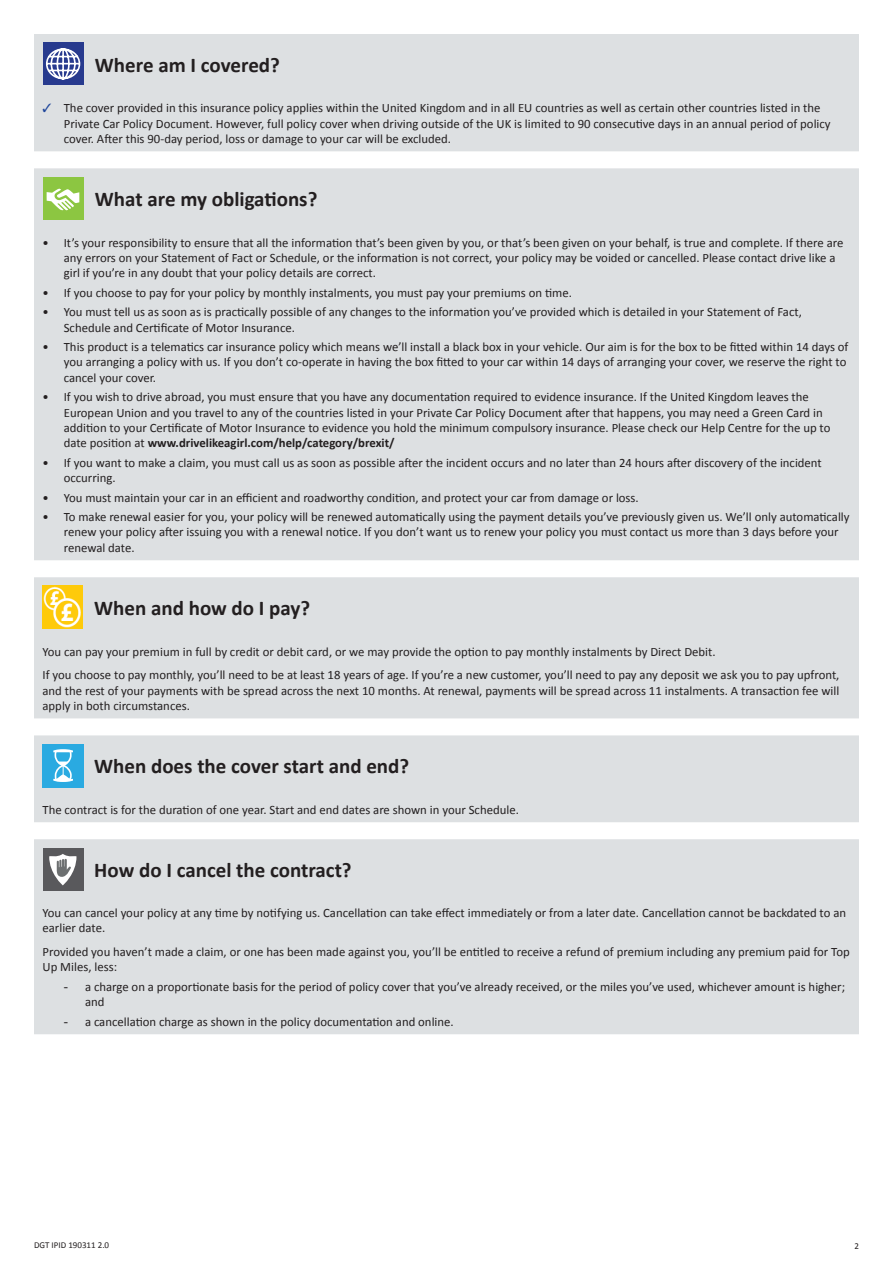
<style>
.page{position:relative;width:893px;height:1263px;background:#fff}
.page>*{position:absolute;margin:0;border:0;box-sizing:border-box;transform-origin:0 0}
.t1{font:700 21px "Calibri";color:#231f20}
.t2{font:12.75px/15.3px "Calibri";color:#231f20}
.t3{font:9px "Calibri";color:#231f20}
.s1{color:#1f469b}
.s2{font-weight:700}
.s3{font-family:"Arial"}
</style>
<div class="page">
<div style="left:34px;top:34px;width:825px;height:117px;background:#dde0e2"></div>
<div style="left:43px;top:43px;width:41px;height:42px;background:#273a8e"></div>
<svg style="left:46px;top:48px;width:35px;height:32px"></svg>
<div style="left:34px;top:168px;width:825px;height:392px;background:#dde0e2"></div>
<div style="left:43px;top:177px;width:41px;height:42px;background:#8cc641"></div>
<svg style="left:47px;top:188px;width:33px;height:23px"></svg>
<div style="left:34px;top:577px;width:825px;height:141px;background:#dde0e2"></div>
<img style="left:43px;top:586px;width:39px;height:42px">
<div style="left:34px;top:735px;width:825px;height:87px;background:#dde0e2"></div>
<div style="left:43px;top:744px;width:41px;height:43px;background:#2aaae1"></div>
<svg style="left:53px;top:749px;width:20px;height:33px"></svg>
<div style="left:34px;top:839px;width:825px;height:195px;background:#dde0e2"></div>
<div style="left:43px;top:848px;width:41px;height:42px;background:#59595c"></div>
<svg style="left:49px;top:854px;width:28px;height:31px"></svg>
<h1 class="t1" style="left:95px;top:52px;width:186px">Where am I covered?</h1>
<p class="t2" style="left:64px;top:100px;width:768px;text-indent:-21px"><span class="s1">✓</span> The cover provided in this insurance policy applies within the United Kingdom and in all EU countries as well as certain other countries listed in the<br>Private Car Policy Document. However, full policy cover when driving outside of the UK is limited to 90 consecutive days in an annual period of policy cover. After this 90-day period, loss or damage to your car will be excluded.</p>
<h1 class="t1" style="left:95px;top:186px;width:224px">What are my obligations?</h1>
<p class="t2" style="left:64px;top:234px;width:781px;text-indent:-21px">• It’s your responsibility to ensure that all the information that’s been given by you, or that’s been given on your behalf, is true and complete. If there are any errors on your Statement of Fact or Schedule, or the information is not correct, your policy may be voided or cancelled. Please contact drive like a girl if you’re in any doubt that your policy details are correct.</p>
<p class="t2" style="left:43px;top:284px;width:531px">• If you choose to pay for your policy by monthly instalments, you must pay your premiums on time.</p>
<p class="t2" style="left:64px;top:304px;width:740px;text-indent:-21px">• You must tell us as soon as is practically possible of any changes to the information you’ve provided which is detailed in your Statement of Fact,<br>Schedule and Certificate of Motor Insurance.</p>
<p class="t2" style="left:64px;top:339px;width:786px;text-indent:-21px">• This product is a telematics car insurance policy which means we’ll install a black box in your vehicle. Our aim is for the box to be fitted within 14 days of you arranging a policy with us. If you don’t co-operate in having the box fitted to your car within 14 days of arranging your cover, we reserve the right to cancel your cover.</p>
<p class="t2" style="left:64px;top:389px;width:768px;text-indent:-21px">• If you wish to drive abroad, you must ensure that you have any documentation required to evidence insurance. If the United Kingdom leaves the European Union and you travel to any of the countries listed in your Private Car Policy Document after that happens, you may need a Green Card in addition to your Certificate of Motor Insurance to evidence you hold the minimum compulsory insurance. Please check our Help Centre for the up to date position at <span class="s2">www.drivelikeagirl.com/help/category/brexit/</span></p>
<p class="t2" style="left:64px;top:454px;width:759px;text-indent:-21px">• If you want to make a claim, you must call us as soon as possible after the incident occurs and no later than 24 hours after discovery of the incident occurring.</p>
<p class="t2" style="left:43px;top:489px;width:598px">• You must maintain your car in an efficient and roadworthy condition, and protect your car from damage or loss.</p>
<p class="t2" style="left:64px;top:509px;width:787px;text-indent:-21px">• To make renewal easier for you, your policy will be renewed automatically using the payment details you’ve previously given us. We’ll only automatically renew your policy after issuing you with a renewal notice. If you don’t want us to renew your policy you must contact us more than 3 days before your renewal date.</p>
<h1 class="t1" style="left:94px;top:595px;width:218px">When and how do I pay?</h1>
<p class="t2" style="left:43px;top:639px;width:798px;line-height:23.9px">You can pay your premium in full by credit or debit card, or we may provide the option to pay monthly instalments by Direct Debit.<br>If you choose to pay monthly, you’ll need to be at least 18 years of age. If you’re a new customer, you’ll need to pay any deposit we ask you to pay upfront,</p>
<p class="t2" style="left:43px;top:682px;width:798px">and the rest of your payments with be spread across the next 10 months. At renewal, payments will be spread across 11 instalments. A transaction fee will apply in both circumstances.</p>
<h1 class="t1" style="left:94px;top:753px;width:317px">When does the cover start and end?</h1>
<p class="t2" style="left:43px;top:801px;width:478px">The contract is for the duration of one year. Start and end dates are shown in your Schedule.</p>
<h1 class="t1" style="left:94px;top:857px;width:259px">How do I cancel the contract?</h1>
<p class="t2" style="left:43px;top:904px;width:805px">You can cancel your policy at any time by notifying us. Cancellation can take effect immediately or from a later date. Cancellation cannot be backdated to an earlier date.</p>
<p class="t2" style="left:43px;top:943px;width:809px">Provided you haven’t made a claim, or one has been made against you, you’ll be entitled to receive a refund of premium including any premium paid for Top<br>Up Miles, less:</p>
<p class="t2" style="left:85px;top:978px;width:762px;text-indent:-21px"><span class="s3">-</span> a charge on a proportionate basis for the period of policy cover that you’ve already received, or the miles you’ve used, whichever amount is higher; and</p>
<p class="t2" style="left:64px;top:1013px;width:391px"><span class="s3">-</span> a cancellation charge as shown in the policy documentation and online.</p>
<p class="t3" style="left:34px;top:1240px;width:77px">DGT IPID 190311 2.0</p>
<p class="t3" style="left:854px;top:1240px;width:6px">2</p>
</div>
